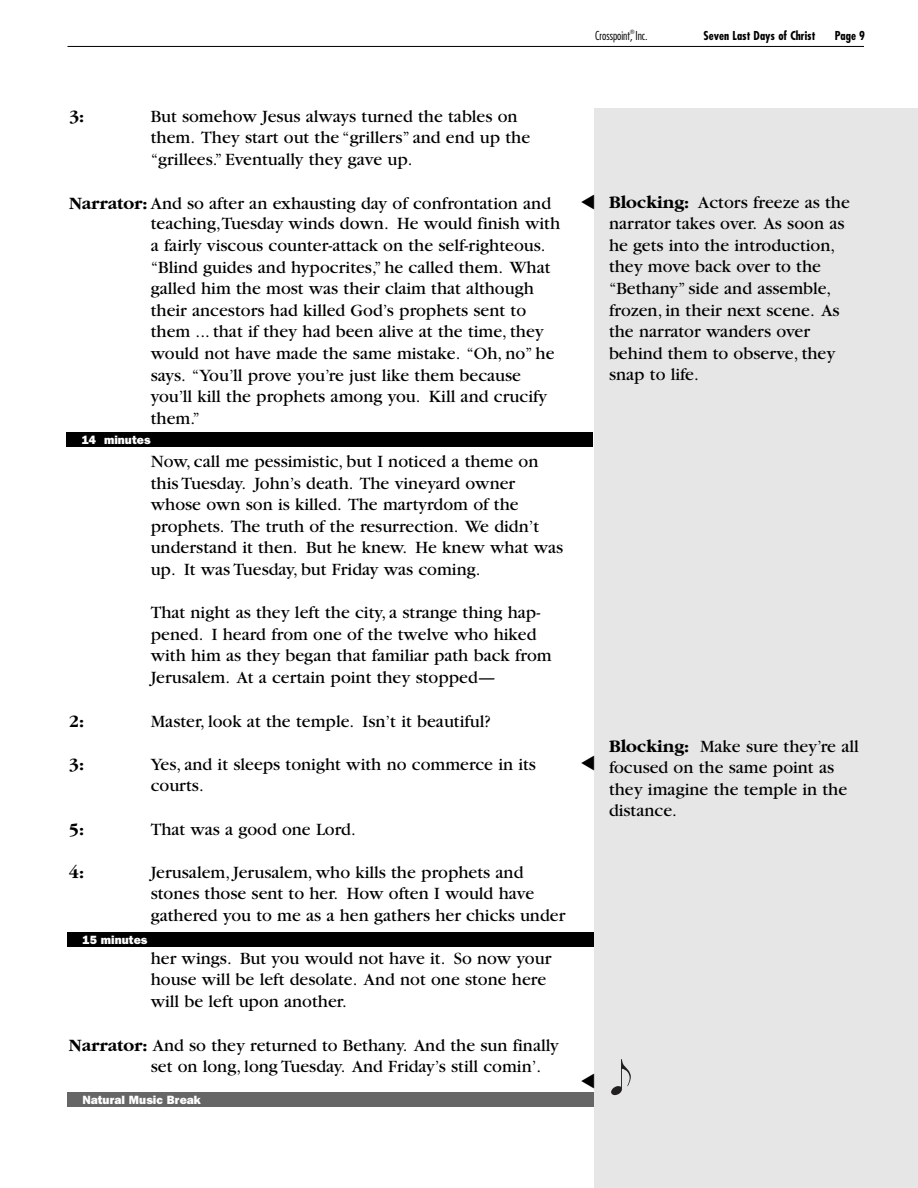
<style>
.page{position:relative;width:918px;height:1188px;background:#fff}
.page>*{position:absolute;margin:0;border:0;box-sizing:border-box;transform-origin:0 0}
.t1{font:18px/21.6px "Garamond";color:#000}
.t2{font:700 18px "Garamond";color:#000}
.t3{font:800 12px "Franklin Gothic";color:#fff}
.t4{font:700 condensed 12px "Futura";color:#000}
.t5{font:300 condensed 12px "Futura";color:#000}
.t6{font:6px "Helvetica";color:#000}
.s1{font-weight:700}
</style>
<div class="page">
<hr style="left:68px;top:46px;width:796px;height:1px;background:#000">
<div style="left:594px;top:108px;width:324px;height:1080px;background:#e6e6e6"></div>
<div style="left:67px;top:432px;width:526px;height:15px;background:#000"></div>
<div style="left:68px;top:932px;width:526px;height:14px;background:#000"></div>
<div style="left:68px;top:1092px;width:526px;height:15px;background:#666"></div>
<svg style="left:611px;top:1059px;width:20px;height:36px"></svg>
<p class="t2" style="left:69px;top:109px;width:17px">3:</p>
<p class="t1" style="left:151px;top:107px;width:381px">But somehow Jesus always turned the tables on them. They start out the “grillers” and end up the “grillees.” Eventually they gave up.</p>
<p class="t1" style="left:151px;top:193px;width:411px;text-indent:-82px"><span class="s1">Narrator:</span> And so after an exhausting day of confrontation and teaching,Tuesday winds down. He would finish with a fairly viscous counter-attack on the self-righteous. “Blind guides and hypocrites,” he called them. What galled him the most was their claim that although their ancestors had killed God’s prophets sent to them ... that if they had been alive at the time, they would not have made the same mistake. “Oh, no” he says. “You’ll prove you’re just like them because you’ll kill the prophets among you. Kill and crucify them.”</p>
<p class="t1" style="left:151px;top:452px;width:414px">Now, call me pessimistic, but I noticed a theme on this Tuesday. John’s death. The vineyard owner whose own son is killed. The martyrdom of the prophets. The truth of the resurrection. We didn’t understand it then. But he knew. He knew what was up. It was Tuesday, but Friday was coming.</p>
<p class="t1" style="left:151px;top:603px;width:402px">That night as they left the city, a strange thing hap&shy;pened. I heard from one of the twelve who hiked with him as they began that familiar path back from Jerusalem. At a certain point they stopped—</p>
<p class="t2" style="left:69px;top:714px;width:17px">2:</p>
<p class="t1" style="left:151px;top:712px;width:342px">Master, look at the temple. Isn’t it beautiful?</p>
<p class="t2" style="left:69px;top:757px;width:17px">3:</p>
<p class="t1" style="left:151px;top:755px;width:387px;line-height:20.9px">Yes, and it sleeps tonight with no commerce in its courts.</p>
<p class="t2" style="left:69px;top:822px;width:17px">5:</p>
<p class="t1" style="left:151px;top:820px;width:207px">That was a good one Lord.</p>
<p class="t2" style="left:69px;top:865px;width:17px">4:</p>
<p class="t1" style="left:151px;top:863px;width:416px">Jerusalem, Jerusalem, who kills the prophets and stones those sent to her. How often I would have gathered you to me as a hen gathers her chicks under</p>
<p class="t1" style="left:151px;top:949px;width:402px">her wings. But you would not have it. So now your house will be left desolate. And not one stone here will be left upon another.</p>
<p class="t1" style="left:151px;top:1036px;width:410px;line-height:20.9px;text-indent:-82px"><span class="s1">Narrator:</span> And so they returned to Bethany. And the sun finally set on long, long Tuesday. And Friday’s still comin’.</p>
<p class="t3" style="left:82px;top:435px;width:70px">14 minutes</p>
<p class="t3" style="left:82px;top:935px;width:66px">15 minutes</p>
<p class="t3" style="left:82px;top:1096px;width:120px">Natural Music Break</p>
<p class="t6" style="left:630px;top:30px;width:6px">®</p>
<p class="t4" style="left:704px;top:30px;width:113px">Seven Last Days of Christ</p>
<p class="t4" style="left:835px;top:30px;width:32px">Page 9</p>
<p class="t5" style="left:595px;top:30px;width:54px">Crosspoint, Inc.</p>
<p class="t1" style="left:609px;top:193px;width:243px"><span class="s1">Blocking:</span> Actors freeze as the narrator takes over. As soon as he gets into the introduction, they move back over to the “Bethany” side and assemble, frozen, in their next scene. As the narrator wanders over behind them to observe, they snap to life.</p>
<p class="t1" style="left:609px;top:737px;width:251px"><span class="s1">Blocking:</span> Make sure they’re all focused on the same point as they imagine the temple in the distance.</p>
</div>
